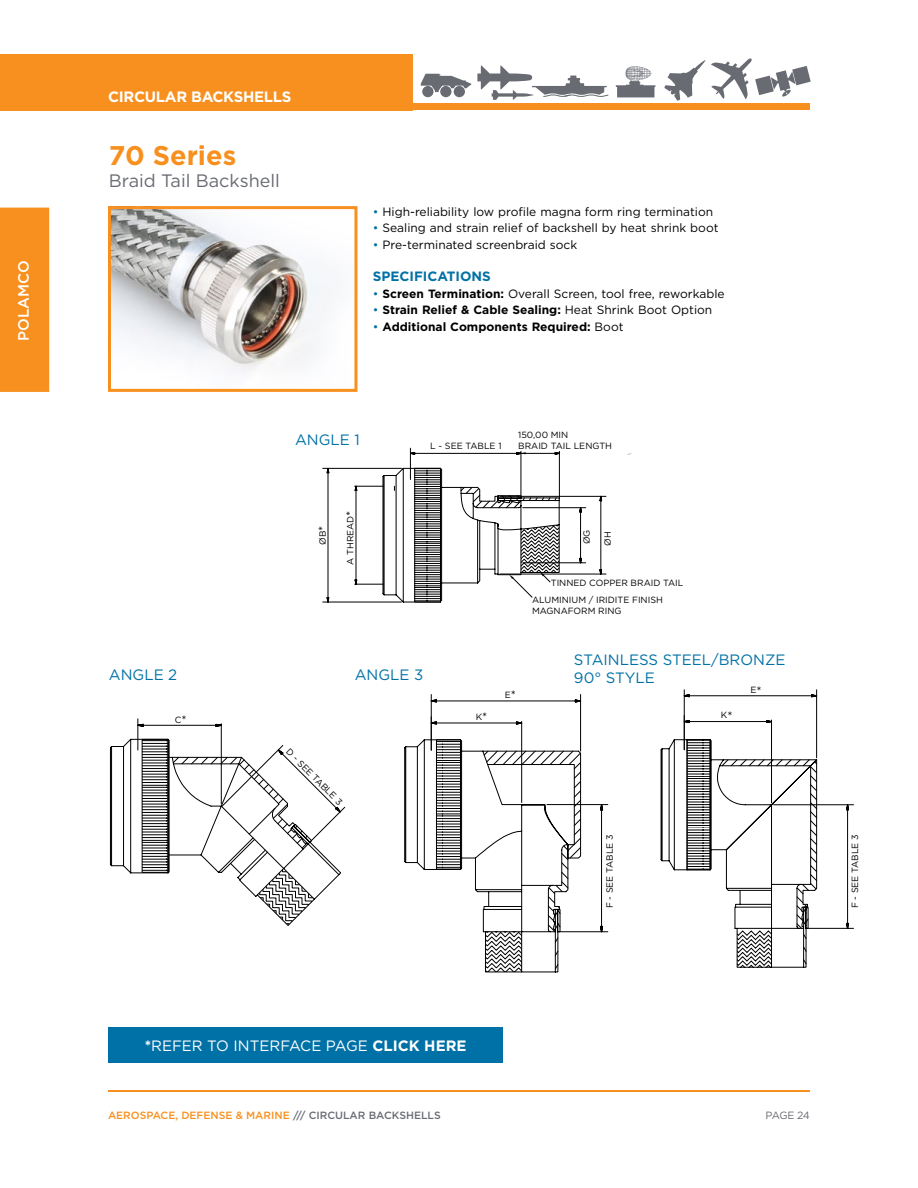
<style>
.page{position:relative;width:918px;height:1188px;background:#fff}
.page>*{position:absolute;margin:0;border:0;box-sizing:border-box;transform-origin:0 0}
.t1{font:700 27px "Gotham";color:#f7901e}
.t2{font:18px "Gotham";color:#696b73}
.t3{font:15px/18px "Gotham";color:#0071a6}
.t4{font:15px "Gotham";color:#fff}
.t5{font:700 15px "Gotham";letter-spacing:-.02em;color:#fff}
.t6{font:500 15px "Gotham";color:#fff}
.t7{font:700 13.5px "Gotham";color:#0071a6}
.t8{font:12px "Gotham";color:#000}
.t9{font:700 12px "Gotham";color:#000}
.t10{font:500 10.5px "Gotham";color:#f7901e}
.t11{font:10.5px "Gotham";letter-spacing:-.055em;color:#696b73}
.t12{font:9px/10.8px "Gotham";color:#000}
.s1{color:#0071a6}
.s2{font-weight:700}
.s3{font-weight:400;color:#0071a6}
.s4{font-weight:400}
.s5{font-size:12px}
.s6{color:#696b73}
</style>
<div class="page">
<hr style="left:108px;top:1090px;width:702px;height:1px;background:#f7901e">
<div style="left:0;top:54px;width:413px;height:56px;background:#f7901e"></div>
<div style="left:0;top:104px;width:810px;height:6px;background:#f7901e"></div>
<svg style="left:664px;top:58px;width:147px;height:43px"></svg>
<svg style="left:616px;top:66px;width:39px;height:31px"></svg>
<svg style="left:477px;top:66px;width:131px;height:34px"></svg>
<div style="left:440px;top:86px;width:12px;height:11px;background:#696b73;border-radius:50%"></div>
<div style="left:454px;top:86px;width:11px;height:11px;background:#696b73;border-radius:50%"></div>
<svg style="left:421px;top:74px;width:50px;height:18px"></svg>
<div style="left:422px;top:86px;width:12px;height:11px;background:#696b73;border-radius:50%"></div>
<div style="left:0;top:208px;width:49px;height:184px;background:#f7901e"></div>
<svg style="left:404px;top:694px;width:204px;height:278px"></svg>
<svg style="left:660px;top:689px;width:194px;height:279px"></svg>
<svg style="left:110px;top:718px;width:235px;height:208px"></svg>
<svg style="left:322px;top:448px;width:284px;height:155px"></svg>
<div style="left:108px;top:1027px;width:395px;height:36px;background:#0071a6"></div>
<img style="left:112px;top:210px;width:212px;height:163px">
<div style="left:108px;top:206px;width:249px;height:186px;border:3px solid #f7901e"></div>
<p class="t6" style="left:14px;top:341px;width:82px;rotate:-90deg">POLAMCO</p>
<p class="t5" style="left:108px;top:87px;width:185px">CIRCULAR BACKSHELLS</p>
<h1 class="t1" style="left:109px;top:138px;width:129px">70 Series</h1>
<h2 class="t2" style="left:109px;top:169px;width:173px">Braid Tail Backshell</h2>
<p class="t8" style="left:373px;top:204px;width:342px"><span class="s1">•</span> High-reliability low profile magna form ring termination</p>
<p class="t8" style="left:373px;top:220px;width:347px"><span class="s1">•</span> Sealing and strain relief of backshell by heat shrink boot</p>
<p class="t8" style="left:373px;top:237px;width:206px"><span class="s1">•</span> Pre-terminated screenbraid sock</p>
<p class="t7" style="left:373px;top:267px;width:120px">SPECIFICATIONS</p>
<p class="t8" style="left:373px;top:286px;width:353px"><span class="s1">•</span> <span class="s2">Screen Termination:</span> Overall Screen, tool free, reworkable</p>
<p class="t9" style="left:373px;top:302px;width:341px"><span class="s3">•</span> Strain Relief &amp; Cable Sealing: <span class="s4">Heat Shrink Boot Option</span></p>
<p class="t9" style="left:373px;top:318px;width:252px"><span class="s3">•</span> Additional Components Required: <span class="s4">Boot</span></p>
<p class="t3" style="left:295px;top:430px;width:66px">ANGLE 1</p>
<p class="t12" style="left:317px;top:545px;width:21px;rotate:-90deg">ØB<span class="s5">*</span></p>
<p class="t12" style="left:345px;top:565px;width:56px;rotate:-90deg">A THREAD<span class="s5">*</span></p>
<p class="t12" style="left:430px;top:440px;width:73px">L - SEE TABLE 1</p>
<p class="t12" style="left:518px;top:430px;width:95px">150,00 MIN<br>BRAID TAIL LENGTH</p>
<p class="t12" style="left:581px;top:544px;width:16px;rotate:-90deg">ØG</p>
<p class="t12" style="left:602px;top:546px;width:16px;rotate:-90deg">ØH</p>
<p class="t12" style="left:551px;top:577px;width:134px">TINNED COPPER BRAID TAIL</p>
<p class="t12" style="left:532px;top:595px;width:132px">ALUMINIUM / IRIDITE FINISH<br>MAGNAFORM RING</p>
<p class="t3" style="left:109px;top:666px;width:70px">ANGLE 2</p>
<p class="t3" style="left:355px;top:666px;width:70px">ANGLE 3</p>
<p class="t12" style="left:175px;top:714px;width:13px">C<span class="s5">*</span></p>
<p class="t12" style="left:292px;top:746px;width:77px;rotate:45deg">D - SEE TABLE 3</p>
<p class="t12" style="left:476px;top:711px;width:13px">K<span class="s5">*</span></p>
<p class="t12" style="left:505px;top:689px;width:13px">E<span class="s5">*</span></p>
<p class="t3" style="left:574px;top:651px;width:213px">STAINLESS STEEL/BRONZE<br>90° STYLE</p>
<p class="t12" style="left:604px;top:908px;width:75px;rotate:-90deg">F - SEE TABLE 3</p>
<p class="t12" style="left:721px;top:710px;width:13px">K<span class="s5">*</span></p>
<p class="t12" style="left:750px;top:684px;width:13px">E<span class="s5">*</span></p>
<p class="t12" style="left:849px;top:908px;width:75px;rotate:-90deg">F - SEE TABLE 3</p>
<p class="t4" style="left:145px;top:1036px;width:323px"><span class="s2">*</span>REFER TO INTERFACE PAGE <span class="s2">CLICK HERE</span></p>
<p class="t10" style="left:108px;top:1108px;width:334px">AEROSPACE, DEFENSE &amp; MARINE <span class="s6">/// CIRCULAR BACKSHELLS</span></p>
<p class="t11" style="left:766px;top:1108px;width:46px">PAGE 24</p>
</div>
